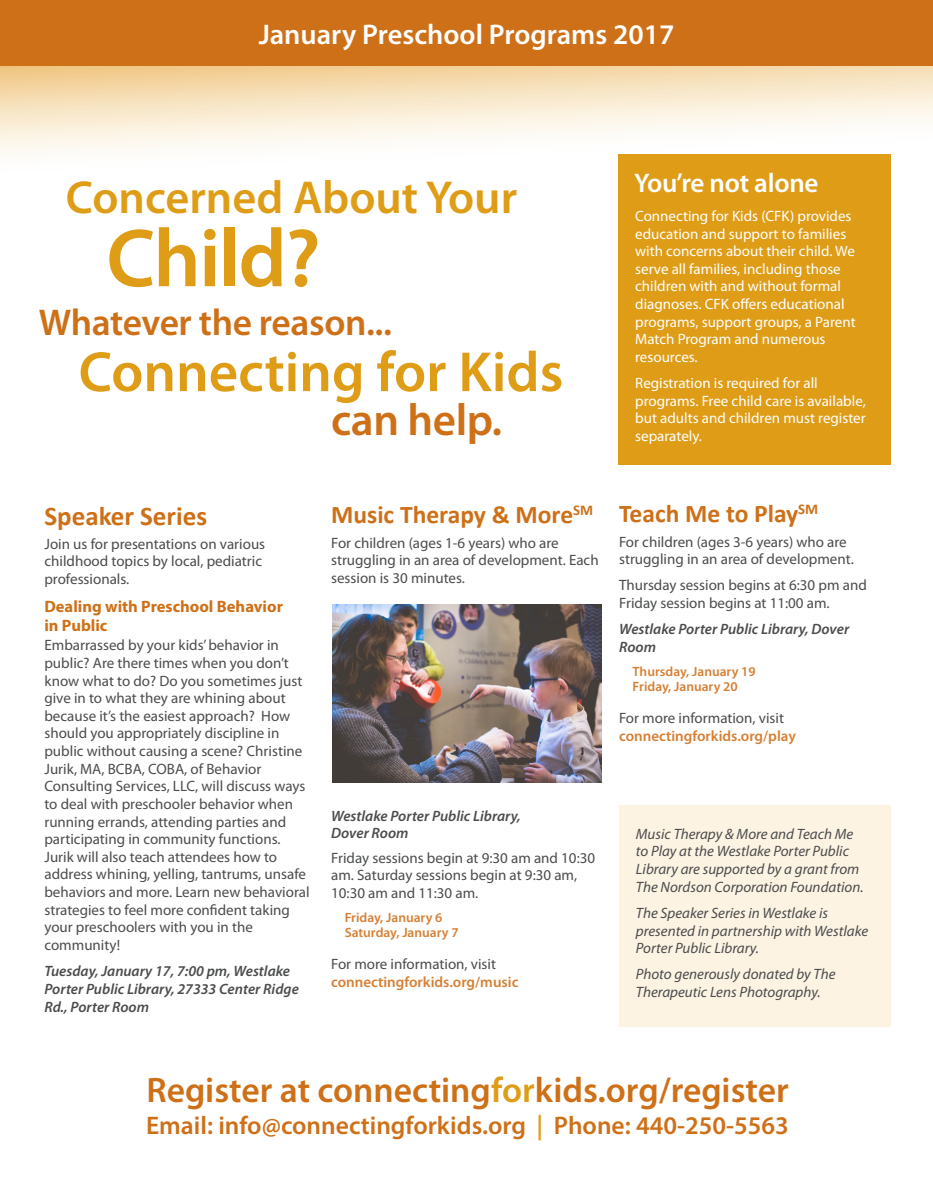
<style>
.page{position:relative;width:933px;height:1199px;background:#fff}
.page>*{position:absolute;margin:0;border:0;box-sizing:border-box;transform-origin:0 0}
.t1{font:600 82.95px "Myriad Pro";letter-spacing:-.02em;color:#df9d17}
.t2{font:600 57px "Myriad Pro";color:#df9d17}
.t3{font:600 46.35px "Myriad Pro";color:#df9d17}
.t4{font:600 45px "Myriad Pro";letter-spacing:-.01em;color:#ce7018}
.t5{font:600 37.35px "Myriad Pro";letter-spacing:-.01em;color:#ce7018}
.Program_Subhead{font:600 35.55px "Myriad Pro";color:#ce7018}
.t6{font:600 28.5px "Myriad Pro";color:#fff}
.t7{font:600 27px "Myriad Pro";letter-spacing:-.01em;color:#fff}
.Program_Title{font:700 27px "Calibri";color:#ce7018}
.t8{font:600 25.5px "Myriad Pro";color:#ce7018}
.Program_Title-2{font:700 25.5px "Calibri";color:#ce7018}
.Program_Subhead-2{font:700 16.5px/18.9px "Myriad Pro";color:#ce7018}
.Program_Description{font:15px/17.7px "Myriad Pro";color:#4b4c4d}
.Organization_Descrip{font:15px/17.7px "Myriad Pro";color:#fff}
.Program_Description-2{font:italic 15px/17.7px "Myriad Pro";color:#4b4c4d}
.Program_Description-3{font:italic 600 15px/17.7px "Myriad Pro";color:#4b4c4d}
.Program_Description-4{font:600 15px/17.7px "Myriad Pro";color:#d58035}
.Program_Location{font:italic 600 15px/17.7px "Myriad Pro";color:#4b4c4d}
.Program_Dates{font:600 13.5px "Myriad Pro";color:#d58035}
.s1{font-weight:400;color:#4b4c4d}
.s2{color:#df9d17}
</style>
<div class="page">
<div style="left:619px;top:805px;width:271px;height:221px;background:#fcf3e3"></div>
<svg style="left:0;top:66px;width:932px;height:399px"></svg>
<div style="left:0;top:0;width:932px;height:66px;background:#ce7018"></div>
<div style="left:618px;top:154px;width:272px;height:310px;background:#df9d17"></div>
<img style="left:332px;top:604px;width:269px;height:179px">
<p class="t6" style="left:258px;top:16px;width:417px">January Preschool Programs 2017</p>
<p class="t3" style="left:66px;top:168px;width:452px">Concerned About Your</p>
<p class="t1" style="left:106px;top:206px;width:216px">Child?</p>
<p class="t5" style="left:39px;top:299px;width:354px">Whatever the reason...</p>
<p class="t2" style="left:79px;top:336px;width:486px">Connecting for Kids</p>
<p class="t4" style="left:331px;top:391px;width:172px">can help.</p>
<p class="t7" style="left:634px;top:166px;width:185px">You’re not alone</p>
<p class="Organization_Descrip" style="left:635px;top:207px;width:222px">Connecting for Kids (CFK) provides education and support to families with concerns about their child. We serve all families, including those children with and without formal diagnoses. CFK offers educational programs, support groups, a Parent<br>Match Program and numerous resources.</p>
<p class="Organization_Descrip" style="left:635px;top:374px;width:232px">Registration is required for all programs. Free child care is available, but adults and children must register separately.</p>
<p class="Program_Title" style="left:44px;top:496px;width:164px">Speaker Series</p>
<p class="Program_Description" style="left:44px;top:534px;width:222px">Join us for presentations on various childhood topics by local, pediatric professionals.</p>
<p class="Program_Subhead-2" style="left:44px;top:596px;width:240px">Dealing with Preschool Behavior in Public</p>
<p class="Program_Description" style="left:44px;top:636px;width:266px">Embarrassed by your kids’ behavior in public? Are there times when you don’t know what to do? Do you sometimes just give in to what they are whining about because it’s the easiest approach? How should you appropriately discipline in public without causing a scene? Christine Jurik, MA, BCBA, COBA, of Behavior Consulting Services, LLC, will discuss ways to deal with preschooler behavior when running errands, attending parties and participating in community functions.<br>Jurik will also teach attendees how to address whining, yelling, tantrums, unsafe behaviors and more. Learn new behavioral strategies to feel more confident taking your preschoolers with you in the community!</p>
<p class="Program_Description-3" style="left:44px;top:962px;width:256px">Tuesday, January 17, 7:00 pm, Westlake<br>Porter Public Library, 27333 Center Ridge<br>Rd., Porter Room</p>
<p class="Program_Title-2" style="left:331px;top:497px;width:263px">Music Therapy &amp; More<sup>SM</sup></p>
<p class="Program_Description" style="left:331px;top:533px;width:269px">For children (ages 1-6 years) who are struggling in an area of development. Each session is 30 minutes.</p>
<p class="Program_Title-2" style="left:619px;top:496px;width:200px">Teach Me to Play<sup>SM</sup></p>
<p class="Program_Description" style="left:619px;top:532px;width:236px">For children (ages 3-6 years) who are struggling in an area of development.</p>
<p class="Program_Description" style="left:619px;top:576px;width:249px">Thursday session begins at 6:30 pm and<br>Friday session begins at 11:00 am.</p>
<p class="Program_Description-3" style="left:619px;top:620px;width:231px">Westlake Porter Public Library, Dover<br>Room</p>
<p class="Program_Dates" style="left:632px;top:662px;width:124px">Thursday, January 19</p>
<p class="Program_Dates" style="left:632px;top:677px;width:107px">Friday, January 20</p>
<p class="Program_Description-4" style="left:619px;top:709px;width:178px"><span class="s1">For more information, visit </span>connectingforkids.org/play</p>
<p class="Program_Location" style="left:331px;top:806px;width:191px">Westlake Porter Public Library,<br>Dover Room</p>
<p class="Program_Description" style="left:331px;top:848px;width:265px">Friday sessions begin at 9:30 am and 10:30 am. Saturday sessions begin at 9:30 am,<br>10:30 am and 11:30 am.</p>
<p class="Program_Dates" style="left:344px;top:908px;width:99px">Friday, January 6</p>
<p class="Program_Dates" style="left:344px;top:923px;width:115px">Saturday, January 7</p>
<p class="Program_Description-4" style="left:331px;top:955px;width:189px"><span class="s1">For more information, visit </span>connectingforkids.org/music</p>
<p class="Program_Description-2" style="left:635px;top:825px;width:229px">Music Therapy &amp; More and Teach Me to Play at the Westlake Porter Public Library are supported by a grant from The Nordson Corporation Foundation.</p>
<p class="Program_Description-2" style="left:635px;top:904px;width:233px">The Speaker Series in Westlake is presented in partnership with Westlake<br>Porter Public Library.</p>
<p class="Program_Description-2" style="left:635px;top:965px;width:201px">Photo generously donated by The<br>Therapeutic Lens Photography.</p>
<p class="Program_Subhead" style="left:146px;top:1068px;width:643px">Register at connecting<span class="s2">for</span>kids.org/register</p>
<p class="t8" style="left:146px;top:1109px;width:644px">Email: info@connectingforkids.org <span class="s2">|</span> Phone: 440-250-5563</p>
</div>
